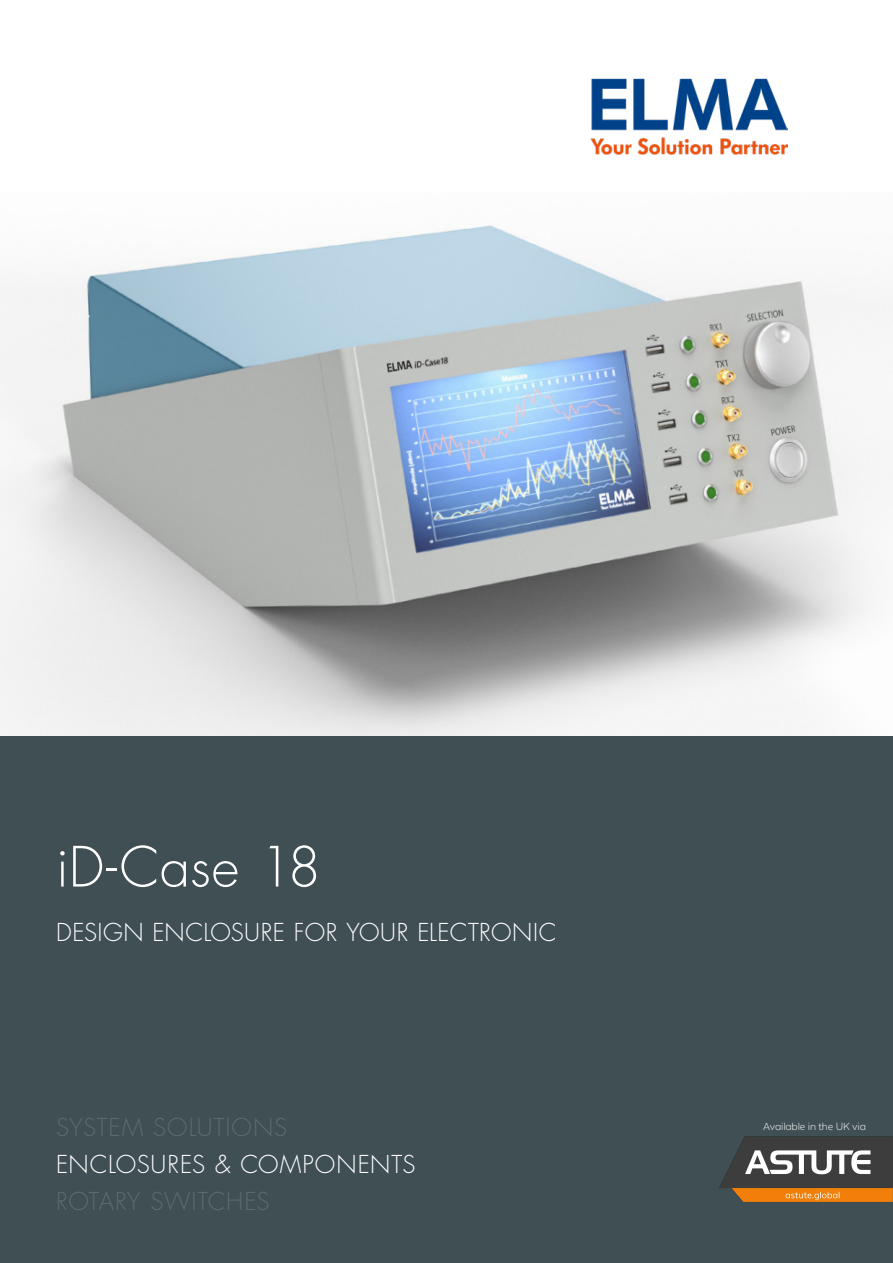
<style>
.page{position:relative;width:893px;height:1263px;background:#fff}
.page>*{position:absolute;margin:0;border:0;box-sizing:border-box;transform-origin:0 0}
.t1{font:300 54px "Futura Std";letter-spacing:.01em;color:#fff}
.t2{font:300 24px "Futura Std";letter-spacing:.02em;color:#fff}
.t3{font:300 24px "Futura Std";letter-spacing:.035em;color:#5d6a6f}
.t4{font:300 12px "Texta Alt";letter-spacing:-.015em;color:#fff}
</style>
<div class="page">
<img style="left:0;top:225px;width:893px;height:512px">
<img style="left:590px;top:78px;width:197px;height:77px">
<div style="left:0;top:737px;width:893px;height:526px;background:#404f54"></div>
<img style="left:719px;top:1136px;width:174px;height:66px">
<h1 class="t1" style="left:56px;top:834px;width:266px">iD-Case 18</h1>
<p class="t2" style="left:56px;top:917px;width:502px">DESIGN ENCLOSURE FOR YOUR ELECTRONIC</p>
<p class="t3" style="left:56px;top:1112px;width:233px">SYSTEM SOLUTIONS</p>
<p class="t2" style="left:56px;top:1149px;width:361px">ENCLOSURES &amp; COMPONENTS</p>
<p class="t3" style="left:56px;top:1186px;width:215px">ROTARY SWITCHES</p>
<p class="t4" style="left:763px;top:1120px;width:104px">Available in the UK via</p>
</div>
